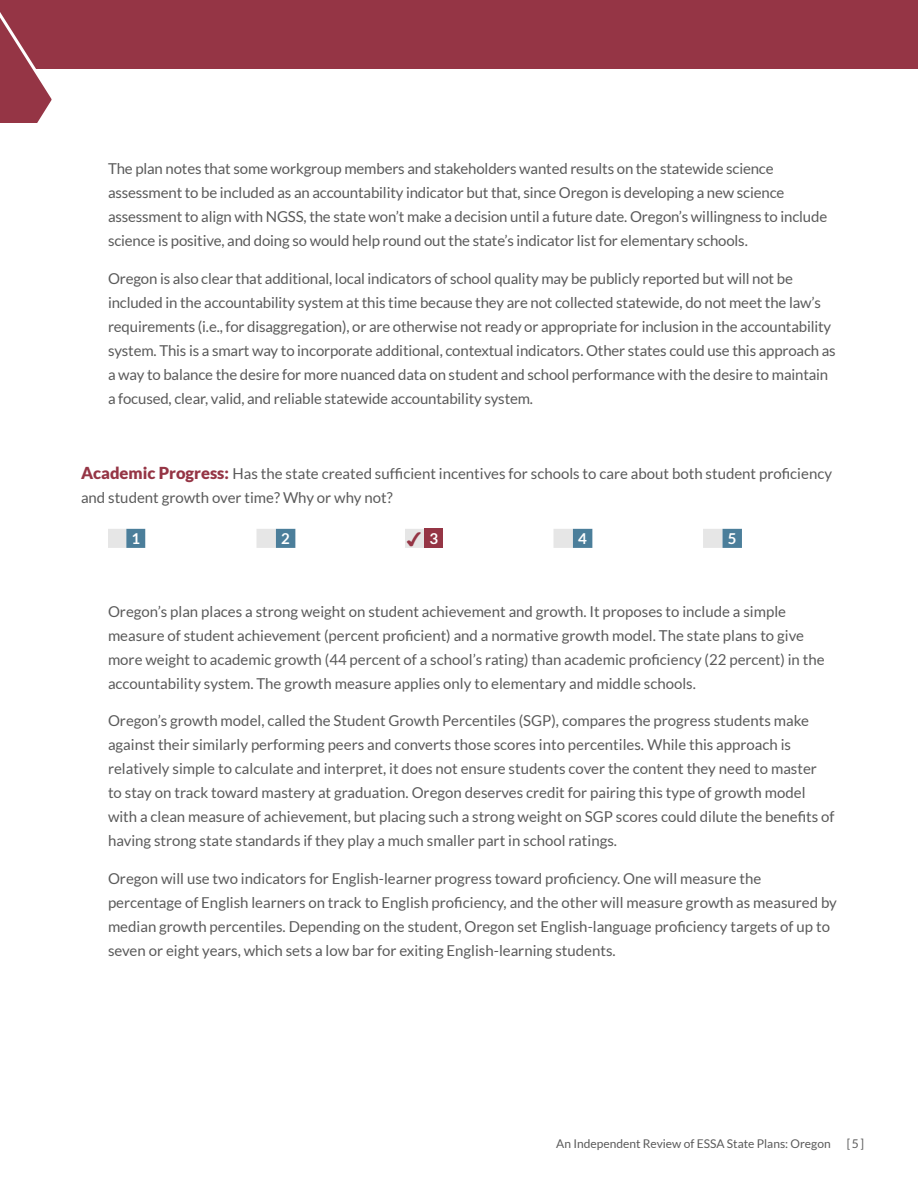
<style>
.page{position:relative;width:918px;height:1188px;background:#fff}
.page>*{position:absolute;margin:0;border:0;box-sizing:border-box;transform-origin:0 0}
.t1{font:18px "Monotype Sorts";color:#953545}
.BodyIndent{font:15px/24px "Lato";color:#5a5a5a}
.question{font:15px/24px "Lato";color:#5a5a5a}
.Header_1{font:700 15px "Lato";color:#fff}
.t2{font:12px "Lato";color:#5a5a5a}
.s1{font-weight:900;font-size:16.5px;color:#953545}
</style>
<div class="page">
<div style="left:56px;top:0;width:862px;height:69px;background:#953545"></div>
<svg style="left:0;top:0;width:56px;height:123px;background:#a24e5c"></svg>
<svg style="left:108px;top:529px;width:634px;height:19px"></svg>
<div style="left:424px;top:529px;width:19px;height:19px;background:#953545"></div>
<p class="BodyIndent" style="left:108px;top:157px;width:721px">The plan notes that some workgroup members and stakeholders wanted results on the statewide science assessment to be included as an accountability indicator but that, since Oregon is developing a new science assessment to align with NGSS, the state won’t make a decision until a future date. Oregon’s willingness to include science is positive, and doing so would help round out the state’s indicator list for elementary schools.</p>
<p class="BodyIndent" style="left:108px;top:266px;width:729px">Oregon is also clear that additional, local indicators of school quality may be publicly reported but will not be included in the accountability system at this time because they are not collected statewide, do not meet the law’s requirements (i.e., for disaggregation), or are otherwise not ready or appropriate for inclusion in the accountability system. This is a smart way to incorporate additional, contextual indicators. Other states could use this approach as a way to balance the desire for more nuanced data on student and school performance with the desire to maintain a focused, clear, valid, and reliable statewide accountability system.</p>
<p class="question" style="left:81px;top:461px;width:753px"><span class="s1">Academic Progress:</span> Has the state created sufficient incentives for schools to care about both student proficiency and student growth over time? Why or why not?</p>
<p class="Header_1" style="left:131px;top:530px;width:10px">1</p>
<p class="Header_1" style="left:281px;top:530px;width:10px">2</p>
<p class="t1" style="left:407px;top:531px;width:18px">4</p>
<p class="Header_1" style="left:430px;top:530px;width:10px">3</p>
<p class="Header_1" style="left:578px;top:530px;width:10px">4</p>
<p class="Header_1" style="left:728px;top:530px;width:10px">5</p>
<p class="BodyIndent" style="left:108px;top:599px;width:718px">Oregon’s plan places a strong weight on student achievement and growth. It proposes to include a simple measure of student achievement (percent proficient) and a normative growth model. The state plans to give more weight to academic growth (44 percent of a school’s rating) than academic proficiency (22 percent) in the accountability system. The growth measure applies only to elementary and middle schools.</p>
<p class="BodyIndent" style="left:108px;top:709px;width:728px">Oregon’s growth model, called the Student Growth Percentiles (SGP), compares the progress students make against their similarly performing peers and converts those scores into percentiles. While this approach is relatively simple to calculate and interpret, it does not ensure students cover the content they need to master to stay on track toward mastery at graduation. Oregon deserves credit for pairing this type of growth model with a clean measure of achievement, but placing such a strong weight on SGP scores could dilute the benefits of having strong state standards if they play a much smaller part in school ratings.</p>
<p class="BodyIndent" style="left:108px;top:866px;width:730px">Oregon will use two indicators for English-learner progress toward proficiency. One will measure the percentage of English learners on track to English proficiency, and the other will measure growth as measured by median growth percentiles. Depending on the student, Oregon set English-language proficiency targets of up to seven or eight years, which sets a low bar for exiting English-learning students.</p>
<p class="t2" style="left:556px;top:1136px;width:276px">An Independent Review of ESSA State Plans: Oregon</p>
<p class="t2" style="left:847px;top:1136px;width:19px">[5]</p>
</div>
